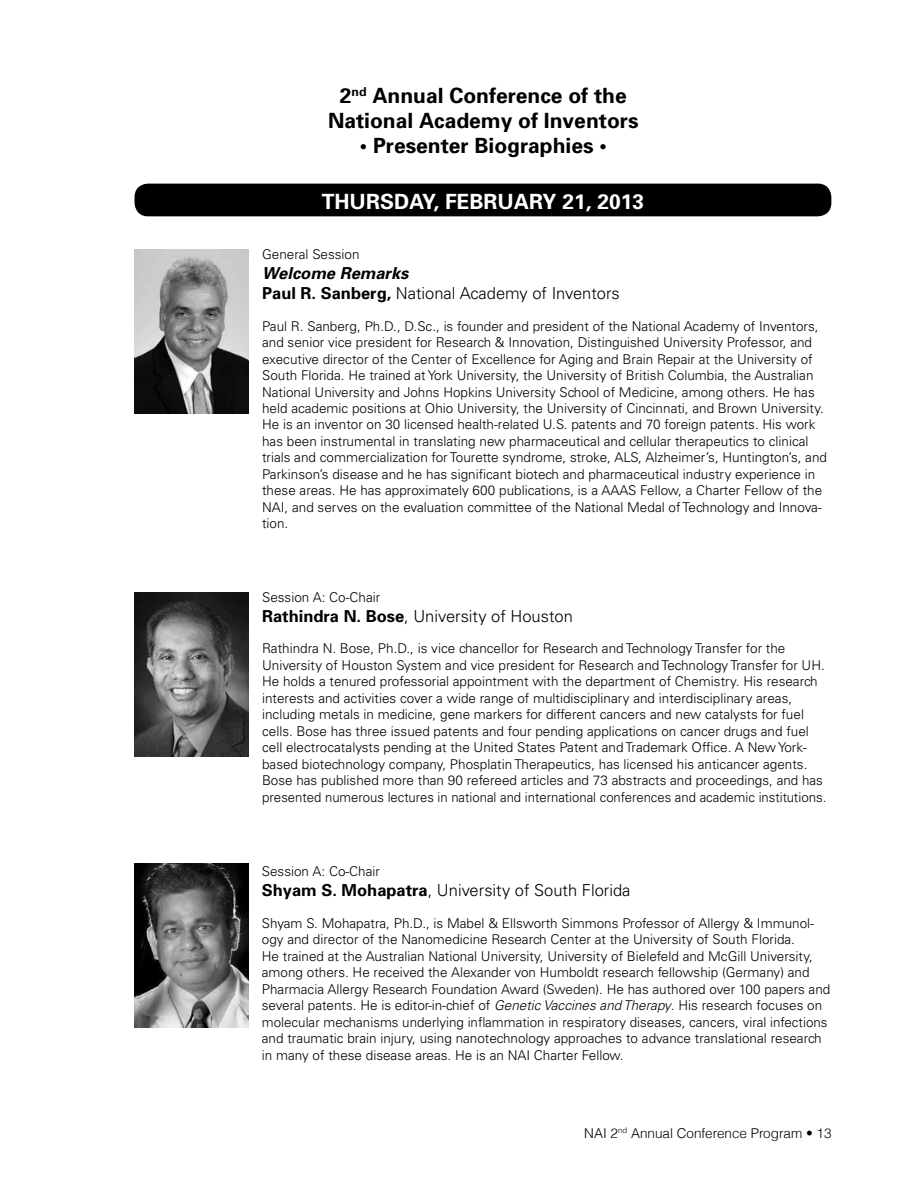
<style>
.page{position:relative;width:918px;height:1188px;background:#fff}
.page>*{position:absolute;margin:0;border:0;box-sizing:border-box;transform-origin:0 0}
.t1{font:700 21px/25.2px "Univers";color:#000;text-align:center}
.t2{font:700 21px "Univers";color:#fff}
.t3{font:300 16.5px "Univers LT Std";color:#000}
.t4{font:italic 700 16.5px "Univers";color:#000}
.t5{font:300 13.5px/16.5px "Univers LT Std";color:#000}
.t6{font:300 13.5px "Helvetica";color:#000}
.s1{font-family:"Univers";font-weight:700}
.s2{font-style:italic}
</style>
<div class="page">
<div style="left:135px;top:184px;width:696px;height:32px;background:#000;border-radius:14px"></div>
<img style="left:135px;top:250px;width:114px;height:164px">
<img style="left:135px;top:592px;width:114px;height:165px">
<img style="left:135px;top:863px;width:114px;height:164px">
<h1 class="t1" style="left:328px;top:83px;width:312px">2<sup>nd</sup> Annual Conference of the<br>National Academy of Inventors</h1>
<h1 class="t1" style="left:360px;top:133px;width:248px">• Presenter Biographies •</h1>
<h1 class="t2" style="left:322px;top:188px;width:324px">THURSDAY, FEBRUARY 21, 2013</h1>
<p class="t5" style="left:262px;top:246px;width:99px">General Session</p>
<p class="t4" style="left:262px;top:263px;width:148px">Welcome Remarks</p>
<p class="t3" style="left:262px;top:283px;width:359px"><span class="s1">Paul R. Sanberg,</span> National Academy of Inventors</p>
<p class="t5" style="left:262px;top:317px;width:566px">Paul R. Sanberg, Ph.D., D.Sc., is founder and president of the National Academy of Inventors, and senior vice president for Research &amp; Innovation, Distinguished University Professor, and executive director of the Center of Excellence for Aging and Brain Repair at the University of South Florida. He trained at York University, the University of British Columbia, the Australian National University and Johns Hopkins University School of Medicine, among others. He has held academic positions at Ohio University, the University of Cincinnati, and Brown University.<br>He is an inventor on 30 licensed health-related U.S. patents and 70 foreign patents. His work has been instrumental in translating new pharmaceutical and cellular therapeutics to clinical trials and commercialization for Tourette syndrome, stroke, ALS, Alzheimer’s, Huntington’s, and Parkinson’s disease and he has significant biotech and pharmaceutical industry experience in these areas. He has approximately 600 publications, is a AAAS Fellow, a Charter Fellow of the NAI, and serves on the evaluation committee of the National Medal of Technology and Innova&shy;tion.</p>
<p class="t5" style="left:262px;top:589px;width:120px">Session A: Co-Chair</p>
<p class="t3" style="left:262px;top:606px;width:312px"><span class="s1">Rathindra N. Bose</span>, University of Houston</p>
<p class="t5" style="left:262px;top:640px;width:566px">Rathindra N. Bose, Ph.D., is vice chancellor for Research and Technology Transfer for the University of Houston System and vice president for Research and Technology Transfer for UH.<br>He holds a tenured professorial appointment with the department of Chemistry. His research interests and activities cover a wide range of multidisciplinary and interdisciplinary areas, including metals in medicine, gene markers for different cancers and new catalysts for fuel cells. Bose has three issued patents and four pending applications on cancer drugs and fuel cell electrocatalysts pending at the United States Patent and Trademark Office. A New York&shy;based biotechnology company, Phosplatin Therapeutics, has licensed his anticancer agents.<br>Bose has published more than 90 refereed articles and 73 abstracts and proceedings, and has presented numerous lectures in national and international conferences and academic institutions.</p>
<p class="t5" style="left:262px;top:863px;width:120px">Session A: Co-Chair</p>
<p class="t3" style="left:262px;top:880px;width:370px"><span class="s1">Shyam S. Mohapatra</span>, University of South Florida</p>
<p class="t5" style="left:262px;top:915px;width:570px">Shyam S. Mohapatra, Ph.D., is Mabel &amp; Ellsworth Simmons Professor of Allergy &amp; Immunol&shy;ogy and director of the Nanomedicine Research Center at the University of South Florida.<br>He trained at the Australian National University, University of Bielefeld and McGill University, among others. He received the Alexander von Humboldt research fellowship (Germany) and Pharmacia Allergy Research Foundation Award (Sweden). He has authored over 100 papers and several patents. He is editor-in-chief of <span class="s2">Genetic Vaccines and Therapy</span>. His research focuses on molecular mechanisms underlying inflammation in respiratory diseases, cancers, viral infections and traumatic brain injury, using nanotechnology approaches to advance translational research in many of these disease areas. He is an NAI Charter Fellow.</p>
<p class="t6" style="left:584px;top:1124px;width:249px">NAI 2<sup>nd</sup> Annual Conference Program • 13</p>
</div>
